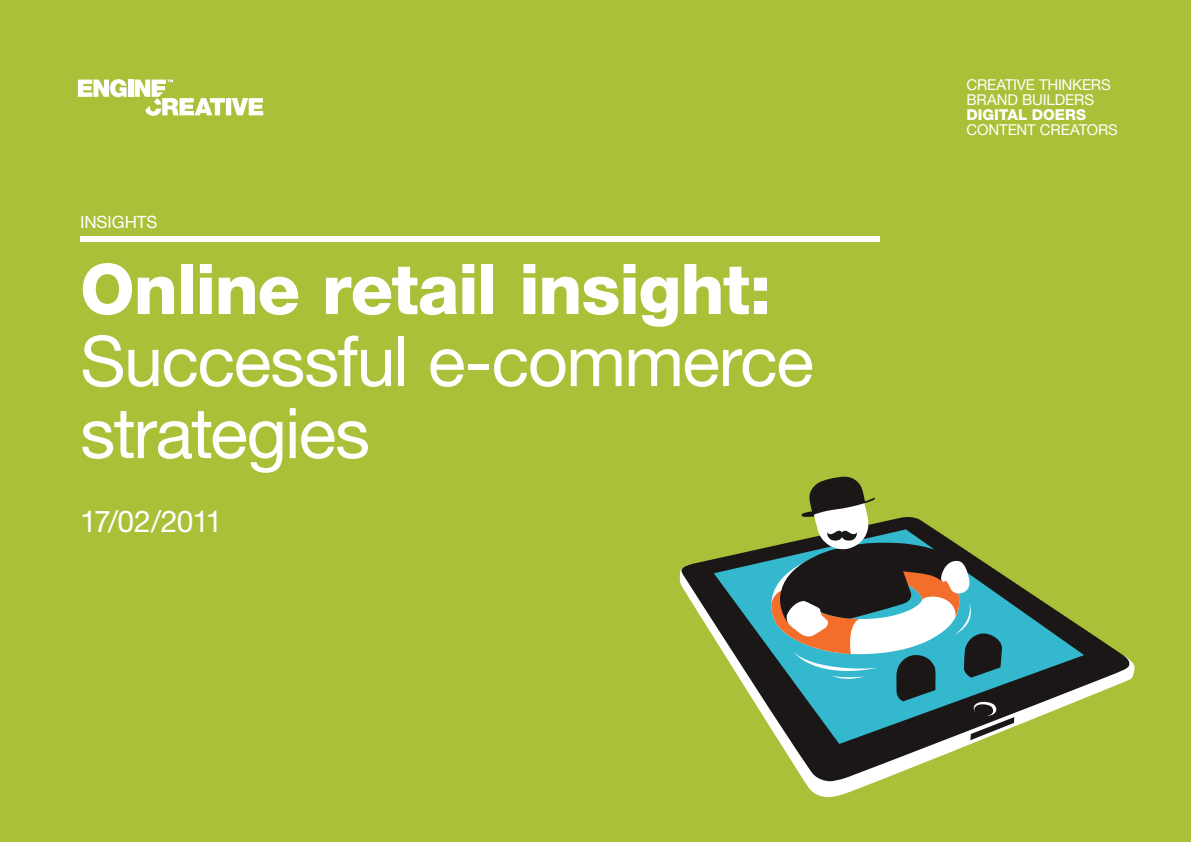
<style>
.page{position:relative;width:1191px;height:842px;background:#aac038}
.page>*{position:absolute;margin:0;border:0;box-sizing:border-box;transform-origin:0 0}
.t1{font:70px/72px "Helvetica Neue LT Std";letter-spacing:-.025em;color:#fff}
.t2{font:30px "Helvetica Neue LT Std";letter-spacing:-.035em;color:#fff}
.t3{font:17px "Helvetica Neue LT Std";letter-spacing:-.005em;color:#fff}
.t4{font:15px "Helvetica Neue LT Std";letter-spacing:-.01em;color:#fff}
.t5{font:800 15px "Helvetica Neue LT Std";color:#fff}
.s1{font-weight:800}
</style>
<div class="page">
<div style="left:80px;top:236px;width:800px;height:5px;background:#fff"></div>
<svg style="left:78px;top:79px;width:49px;height:18px"></svg>
<div style="left:128px;top:80px;width:5px;height:17px;background:#fff"></div>
<svg style="left:135px;top:80px;width:128px;height:36px"></svg>
<svg style="left:804px;top:659px;width:331px;height:138px"></svg>
<svg style="left:680px;top:559px;width:449px;height:222px"></svg>
<svg style="left:714px;top:547px;width:370px;height:197px"></svg>
<svg style="left:767px;top:476px;width:247px;height:264px"></svg>
<p class="t3" style="left:80px;top:211px;width:79px">INSIGHTS</p>
<p class="t1" style="left:80px;top:252px;width:735px"><span class="s1">Online retail insight:<br></span>Successful e-commerce strategies</p>
<p class="t2" style="left:80px;top:503px;width:144px">17/02/2011</p>
<p class="t4" style="left:966px;top:75px;width:140px">CREATIVE THINKERS</p>
<p class="t4" style="left:966px;top:90px;width:124px">BRAND BUILDERS</p>
<p class="t5" style="left:966px;top:105px;width:121px">DIGITAL DOERS</p>
<p class="t4" style="left:966px;top:120px;width:153px">CONTENT CREATORS</p>
</div>
